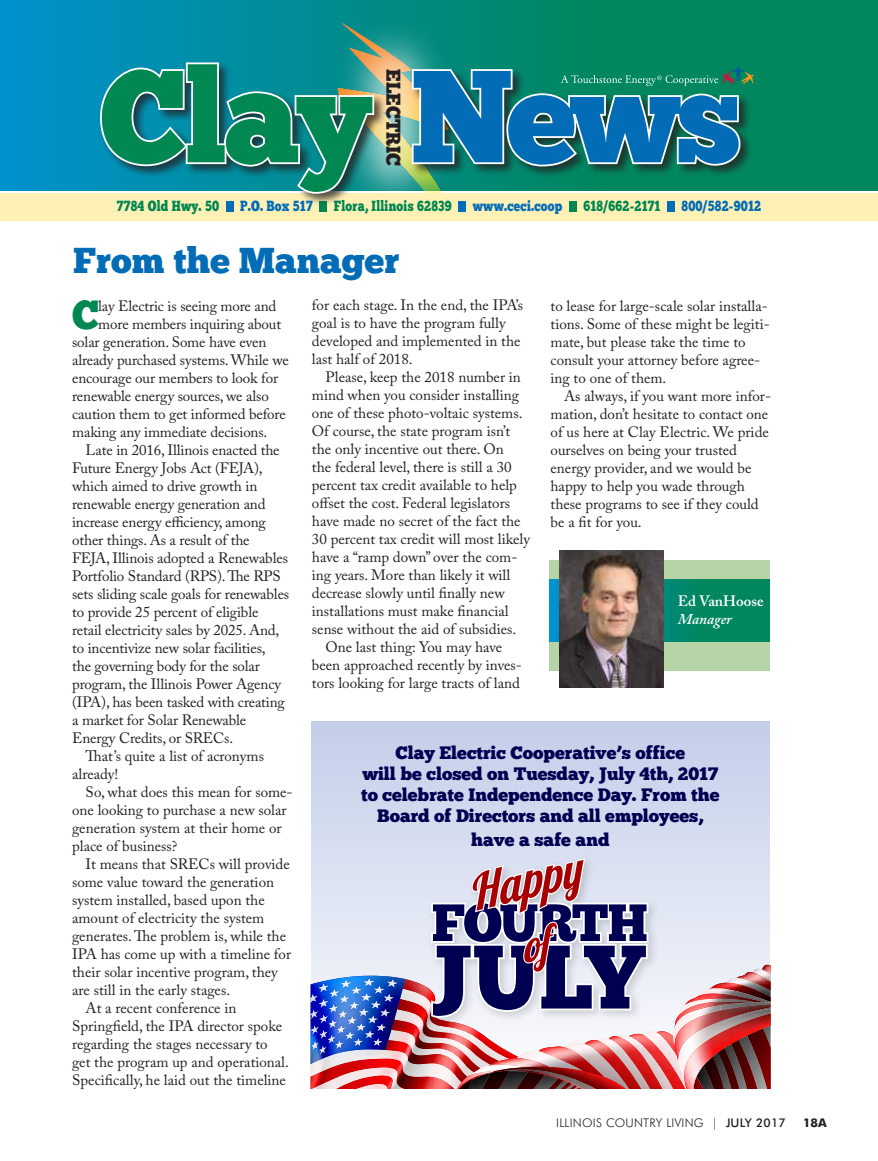
<style>
.page{position:relative;width:878px;height:1161px;background:#fff}
.page>*{position:absolute;margin:0;border:0;box-sizing:border-box;transform-origin:0 0}
.t1{font:130.65px "Chunk Five";letter-spacing:-.025em;color:#008752}
.t2{font:40.8px "Chunk Five";color:#008752}
.t3{font:36px "Chunk Five";color:#036cb6}
.t4{font:19.95px "Chunk Five";color:#231f20;scale:.95 1}
.t5{font:18px/21px "Chunk Five";color:#000052;text-align:center}
.t6{font:15px/18px "Adobe Caslon Pro";color:#231f20}
.t7{font:600 15px "Adobe Caslon Pro";color:#fff}
.t8{font:italic 600 15px "Adobe Caslon Pro";color:#fff}
.t9{font:14.7px "Chunk Five";letter-spacing:.02em;color:#008752;scale:.8 1}
.t10{font:14.7px "Chunk Five";letter-spacing:.02em;color:#036cb6;scale:.8 1}
.t11{font:300 12px "Futura BT";letter-spacing:.02em;color:#231f20}
.t12{font:700 12px "Futura BT";color:#231f20}
.s1{color:#036cb6}
.s2{font-weight:500}
</style>
<div class="page">
<svg style="left:0;top:0;width:878px;height:191px;background:#008b88"></svg>
<div style="left:0;top:193px;width:878px;height:27px;background:#fff1b6"></div>
<svg style="left:98px;top:22px;width:655px;height:199px"></svg>
<div style="left:549px;top:561px;width:221px;height:110px;background:#b7d4a7"></div>
<svg style="left:549px;top:579px;width:221px;height:63px;background:#00876b"></svg>
<img style="left:559px;top:550px;width:104px;height:138px">
<div style="left:311px;top:721px;width:458px;height:368px;background:#cdd6ec"></div>
<div style="left:426px;top:854px;width:233px;height:175px;background:#d8dff1"></div>
<img style="left:310px;top:858px;width:460px;height:231px">
<h1 class="t1" style="left:100px;top:39px;width:642px">Clay <span class="s1">News</span></h1>
<h3 class="t4" style="left:405px;top:69px;width:103px;rotate:90deg">ELECTRIC</h3>
<p class="t9" style="left:117px;top:197px;width:129px">7784 Old Hwy. 50</p>
<p class="t10" style="left:240px;top:197px;width:92px">P.O. Box 517</p>
<p class="t9" style="left:334px;top:197px;width:149px">Flora, Illinois 62839</p>
<p class="t10" style="left:472px;top:197px;width:114px">www.ceci.coop</p>
<p class="t9" style="left:583px;top:197px;width:98px">618/662-2171</p>
<p class="t10" style="left:681px;top:197px;width:101px">800/582-9012</p>
<h3 class="t3" style="left:73px;top:239px;width:327px">From the Manager</h3>
<h2 class="t2" style="left:72px;top:290px;width:29px">C</h2>
<p class="t6" style="left:98px;top:297px;width:180px">lay Electric is seeing more and</p>
<p class="t6" style="left:312px;top:296px;width:213px">for each stage. In the end, the IPA’s goal is to have the program fully developed and implemented in the last half of 2018.</p>
<p class="t6" style="left:325px;top:368px;width:197px">Please, keep the 2018 number in</p>
<p class="t6" style="left:312px;top:386px;width:209px">mind when you consider installing</p>
<p class="t6" style="left:312px;top:404px;width:212px">one of these photo-voltaic systems.</p>
<p class="t6" style="left:312px;top:422px;width:200px">Of course, the state program isn’t</p>
<p class="t6" style="left:312px;top:440px;width:193px">the only incentive out there. On</p>
<p class="t6" style="left:312px;top:458px;width:201px">the federal level, there is still a 30</p>
<p class="t6" style="left:312px;top:476px;width:206px">percent tax credit available to help</p>
<p class="t6" style="left:312px;top:494px;width:200px">offset the cost. Federal legislators</p>
<p class="t6" style="left:312px;top:512px;width:210px">have made no secret of the fact the</p>
<p class="t6" style="left:312px;top:530px;width:220px">30 percent tax credit will most likely</p>
<p class="t6" style="left:312px;top:548px;width:207px">have a “ramp down” over the com-</p>
<p class="t6" style="left:312px;top:566px;width:200px">ing years. More than likely it will</p>
<p class="t6" style="left:312px;top:584px;width:194px">decrease slowly until finally new</p>
<p class="t6" style="left:312px;top:602px;width:198px">installations must make financial</p>
<p class="t6" style="left:312px;top:620px;width:206px">sense without the aid of subsidies.</p>
<p class="t6" style="left:325px;top:638px;width:178px">One last thing: You may have</p>
<p class="t6" style="left:312px;top:656px;width:211px">been approached recently by inves-</p>
<p class="t6" style="left:312px;top:674px;width:209px">tors looking for large tracts of land</p>
<p class="t6" style="left:550px;top:296px;width:221px">to lease for large-scale solar installa&shy;tions. Some of these might be legiti&shy;mate, but please take the time to consult your attorney before agree&shy;ing to one of them.</p>
<p class="t6" style="left:550px;top:386px;width:222px;text-indent:14px">As always, if you want more infor&shy;mation, don’t hesitate to contact one of us here at Clay Electric. We pride ourselves on being your trusted energy provider, and we would be happy to help you wade through these programs to see if they could be a fit for you.</p>
<p class="t6" style="left:98px;top:315px;width:184px">more members inquiring about</p>
<p class="t6" style="left:72px;top:333px;width:196px">solar generation. Some have even</p>
<p class="t6" style="left:72px;top:351px;width:218px">already purchased systems. While we</p>
<p class="t6" style="left:72px;top:369px;width:207px">encourage our members to look for</p>
<p class="t6" style="left:72px;top:387px;width:198px">renewable energy sources, we also</p>
<p class="t6" style="left:72px;top:405px;width:215px">caution them to get informed before</p>
<p class="t6" style="left:72px;top:423px;width:197px">making any immediate decisions.</p>
<p class="t6" style="left:86px;top:441px;width:195px">Late in 2016, Illinois enacted the</p>
<p class="t6" style="left:72px;top:459px;width:192px">Future Energy Jobs Act (FEJA),</p>
<p class="t6" style="left:72px;top:477px;width:187px">which aimed to drive growth in</p>
<p class="t6" style="left:72px;top:495px;width:195px">renewable energy generation and</p>
<p class="t6" style="left:72px;top:513px;width:195px">increase energy efficiency, among</p>
<p class="t6" style="left:72px;top:531px;width:179px">other things. As a result of the</p>
<p class="t6" style="left:72px;top:549px;width:217px">FEJA, Illinois adopted a Renewables</p>
<p class="t6" style="left:72px;top:567px;width:210px">Portfolio Standard (RPS). The RPS</p>
<p class="t6" style="left:72px;top:585px;width:219px">sets sliding scale goals for renewables</p>
<p class="t6" style="left:72px;top:603px;width:188px">to provide 25 percent of eligible</p>
<p class="t6" style="left:72px;top:621px;width:209px">retail electricity sales by 2025. And,</p>
<p class="t6" style="left:72px;top:639px;width:195px">to incentivize new solar facilities,</p>
<p class="t6" style="left:72px;top:657px;width:189px">the governing body for the solar</p>
<p class="t6" style="left:72px;top:675px;width:210px">program, the Illinois Power Agency</p>
<p class="t6" style="left:72px;top:693px;width:214px">(IPA), has been tasked with creating</p>
<p class="t6" style="left:72px;top:711px;width:176px">a market for Solar Renewable</p>
<p class="t6" style="left:72px;top:729px;width:162px">Energy Credits, or SRECs.</p>
<p class="t6" style="left:86px;top:747px;width:180px">That’s quite a list of acronyms</p>
<p class="t6" style="left:72px;top:765px;width:48px">already!</p>
<p class="t6" style="left:86px;top:783px;width:208px">So, what does this mean for some-</p>
<p class="t6" style="left:72px;top:801px;width:216px">one looking to purchase a new solar</p>
<p class="t6" style="left:72px;top:819px;width:211px">generation system at their home or</p>
<p class="t6" style="left:72px;top:837px;width:107px">place of business?</p>
<p class="t6" style="left:86px;top:855px;width:206px">It means that SRECs will provide</p>
<p class="t6" style="left:72px;top:873px;width:203px">some value toward the generation</p>
<p class="t6" style="left:72px;top:891px;width:194px">system installed, based upon the</p>
<p class="t6" style="left:72px;top:909px;width:194px">amount of electricity the system</p>
<p class="t6" style="left:72px;top:927px;width:215px">generates. The problem is, while the</p>
<p class="t6" style="left:72px;top:945px;width:220px">IPA has come up with a timeline for</p>
<p class="t6" style="left:72px;top:963px;width:207px">their solar incentive program, they</p>
<p class="t6" style="left:72px;top:981px;width:159px">are still in the early stages.</p>
<p class="t6" style="left:86px;top:999px;width:152px">At a recent conference in</p>
<p class="t6" style="left:72px;top:1017px;width:211px">Springfield, the IPA director spoke</p>
<p class="t6" style="left:72px;top:1035px;width:197px">regarding the stages necessary to</p>
<p class="t6" style="left:72px;top:1053px;width:218px">get the program up and operational.</p>
<p class="t6" style="left:72px;top:1071px;width:215px">Specifically, he laid out the timeline</p>
<p class="t7" style="left:677px;top:592px;width:87px">Ed VanHoose</p>
<p class="t8" style="left:677px;top:610px;width:56px">Manager</p>
<p class="t5" style="left:361px;top:742px;width:360px">Clay Electric Cooperative’s office<br>will be closed on Tuesday, July 4th, 2017 to celebrate Independence Day. From the Board of Directors and all employees,</p>
<p class="t5" style="left:471px;top:829px;width:140px">have a safe and</p>
<p class="t11" style="left:556px;top:1116px;width:231px">ILLINOIS COUNTRY LIVING | <span class="s2">JULY 2017</span></p>
<p class="t12" style="left:803px;top:1116px;width:25px">18a</p>
</div>
